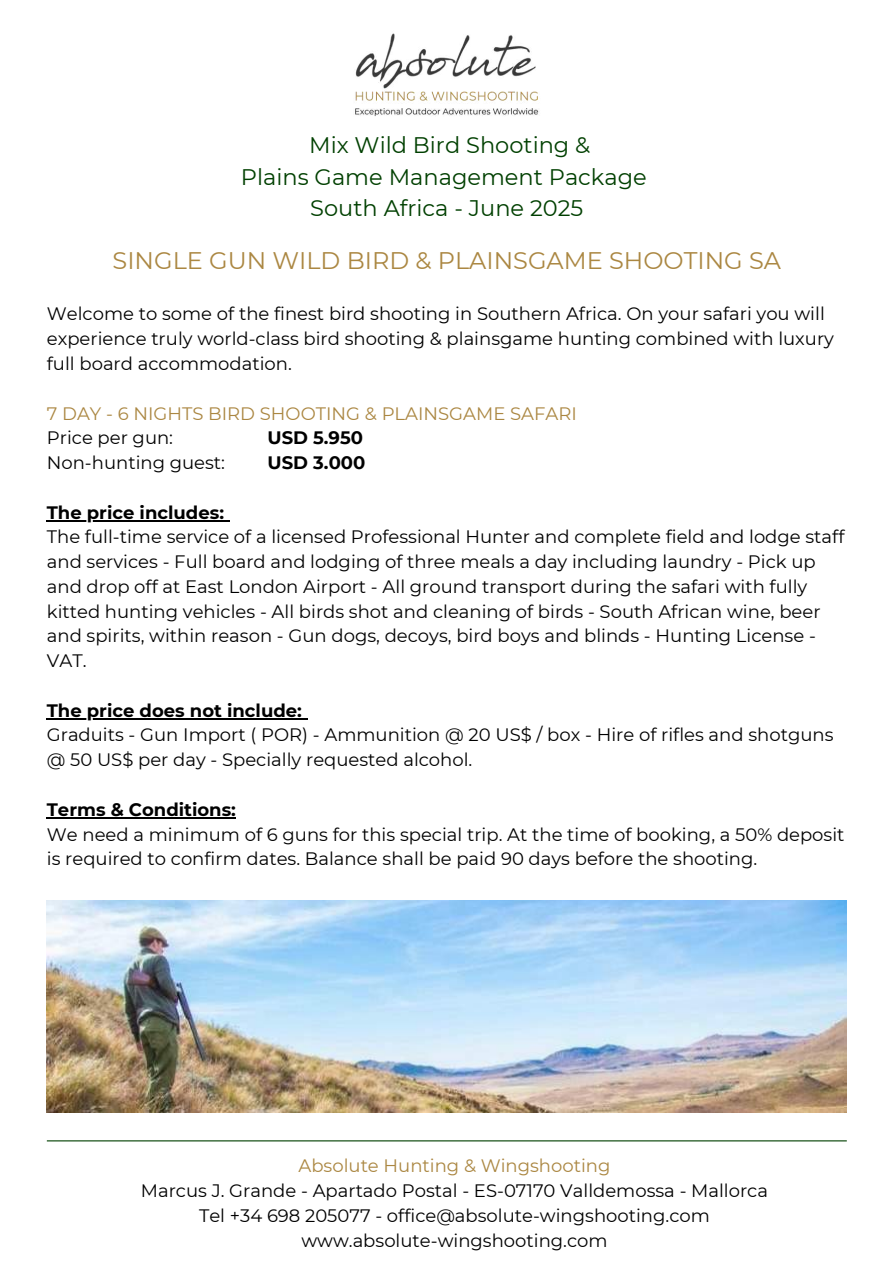
<style>
.page{position:relative;width:894px;height:1264px;background:#fff}
.page>*{position:absolute;margin:0;border:0;box-sizing:border-box;transform-origin:0 0}
.t1{font:24px "Montserrat";color:#ab8742}
.t2{font:22.5px/31.5px "Montserrat";color:#004001;text-align:center}
.t3{font:18px/24.8px "Montserrat";color:#000}
.t4{font:700 18px "Montserrat";color:#000}
.t5{font:18px "Montserrat";color:#ab8742}
</style>
<div class="page">
<hr style="left:47px;top:520px;width:177px;height:1px;background:#000">
<hr style="left:47px;top:718px;width:255px;height:1px;background:#000">
<hr style="left:47px;top:817px;width:189px;height:1px;background:#000">
<hr style="left:47px;top:1140px;width:799px;height:1px;background:#004001">
<img style="left:355px;top:33px;width:184px;height:83px">
<img style="left:47px;top:900px;width:799px;height:212px">
<p class="t2" style="left:241px;top:129px;width:407px">Mix Wild Bird Shooting &amp;<br>Plains Game Management Package<br>South Africa - June 2025</p>
<h1 class="t1" style="left:112px;top:245px;width:669px">SINGLE GUN WILD BIRD &amp; PLAINSGAME SHOOTING SA</h1>
<p class="t3" style="left:47px;top:302px;width:788px">Welcome to some of the finest bird shooting in Southern Africa. On your safari you will experience truly world-class bird shooting &amp; plainsgame hunting combined with luxury full board accommodation.</p>
<p class="t5" style="left:47px;top:402px;width:531px">7 DAY - 6 NIGHTS BIRD SHOOTING &amp; PLAINSGAME SAFARI</p>
<p class="t3" style="left:47px;top:425px;width:128px">Price per gun:</p>
<p class="t4" style="left:267px;top:427px;width:97px">USD 5.950</p>
<p class="t3" style="left:47px;top:450px;width:180px">Non-hunting guest:</p>
<p class="t4" style="left:267px;top:451px;width:99px">USD 3.000</p>
<p class="t4" style="left:47px;top:501px;width:179px">The price includes:</p>
<p class="t3" style="left:47px;top:524px;width:798px">The full-time service of a licensed Professional Hunter and complete field and lodge staff and services - Full board and lodging of three meals a day including laundry - Pick up and drop off at East London Airport - All ground transport during the safari with fully kitted hunting vehicles - All birds shot and cleaning of birds - South African wine, beer and spirits, within reason - Gun dogs, decoys, bird boys and blinds - Hunting License - VAT.</p>
<p class="t4" style="left:47px;top:699px;width:256px">The price does not include:</p>
<p class="t3" style="left:47px;top:722px;width:787px">Graduits - Gun Import ( POR) - Ammunition @ 20 US$ / box - Hire of rifles and shotguns @ 50 US$ per day - Specially requested alcohol.</p>
<p class="t4" style="left:47px;top:798px;width:191px">Terms &amp; Conditions:</p>
<p class="t3" style="left:47px;top:821px;width:799px">We need a minimum of 6 guns for this special trip. At the time of booking, a 50% deposit is required to confirm dates. Balance shall be paid 90 days before the shooting.</p>
<p class="t5" style="left:298px;top:1154px;width:313px">Absolute Hunting &amp; Wingshooting</p>
<p class="t3" style="left:141px;top:1178px;width:628px;text-align:center">Marcus J. Grande - Apartado Postal - ES-07170 Valldemossa - Mallorca<br>Tel +34 698 205077 - office@absolute-wingshooting.com www.absolute-wingshooting.com</p>
</div>
